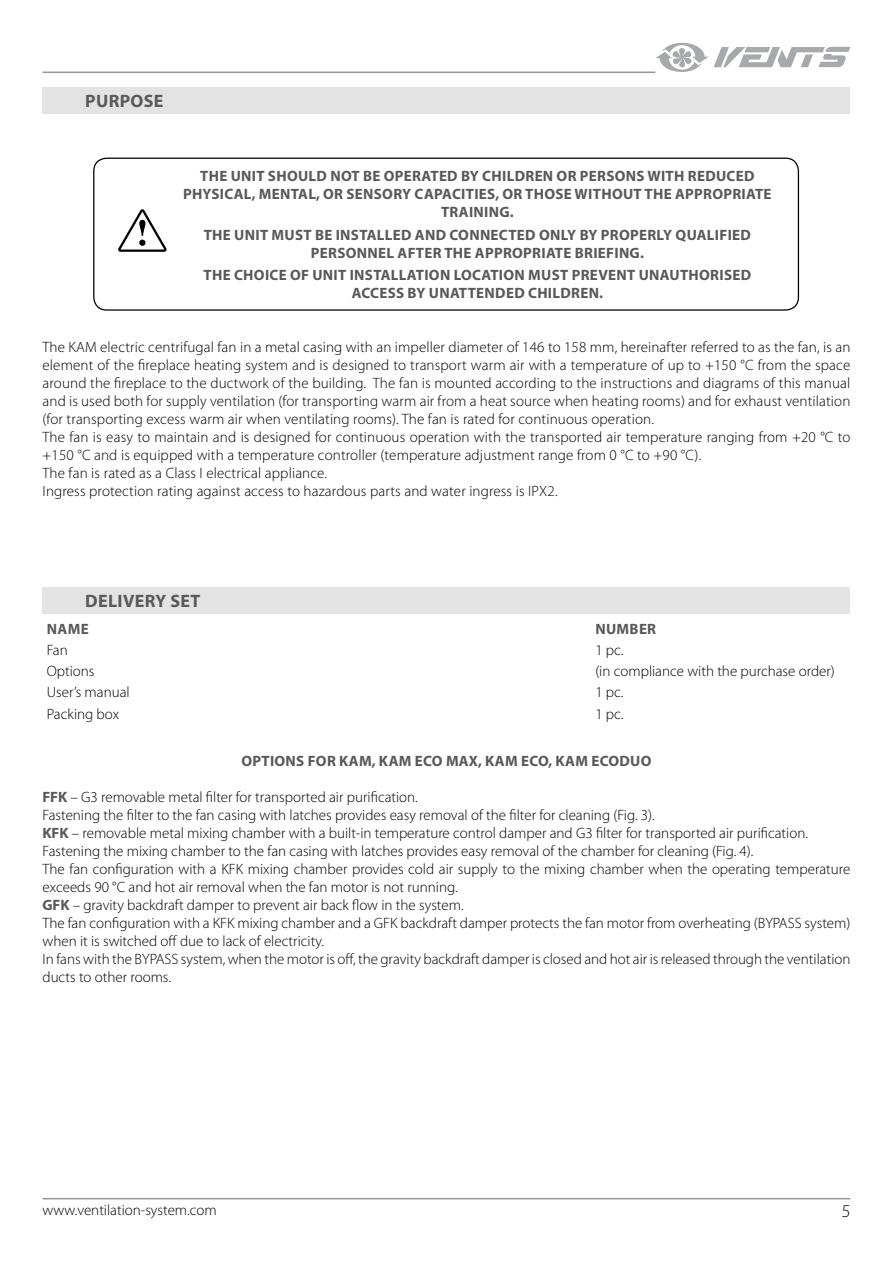
<style>
.page{position:relative;width:893px;height:1263px;background:#fff}
.page>*{position:absolute;margin:0;border:0;box-sizing:border-box;transform-origin:0 0}
.t1{font:700 18px "Myriad Pro";letter-spacing:.02em;color:#595a5c}
.t2{font:300 18px "Myriad Pro";color:#000}
.t3{font:300 15px/18px "Myriad Pro";color:#000}
.t4{font:700 15px/18px "Myriad Pro";letter-spacing:.02em;color:#58595b;text-align:center}
.s1{font-weight:700;color:#58595b}
</style>
<div class="page">
<hr style="left:43px;top:1198px;width:807px;height:1px;background:#939598">
<hr style="left:43px;top:72px;width:612px;height:1px;background:#939598">
<svg style="left:655px;top:43px;width:195px;height:29px"></svg>
<div style="left:93px;top:158px;width:706px;height:153px;border:1px solid #000;border-radius:13px"></div>
<svg style="left:118px;top:209px;width:49px;height:43px"></svg>
<div style="left:43px;top:87px;width:807px;height:27px;background:#e4e3e3"></div>
<div style="left:43px;top:587px;width:807px;height:27px;background:#e4e3e3"></div>
<p class="t1" style="left:85px;top:89px;width:80px">PURPOSE</p>
<p class="t4" style="left:183px;top:167px;width:590px">THE UNIT SHOULD NOT BE OPERATED BY CHILDREN OR PERSONS WITH REDUCED<br>PHYSICAL, MENTAL, OR SENSORY CAPACITIES, OR THOSE WITHOUT THE APPROPRIATE<br>TRAINING.</p>
<p class="t4" style="left:204px;top:225px;width:549px">THE UNIT MUST BE INSTALLED AND CONNECTED ONLY BY PROPERLY QUALIFIED<br>PERSONNEL AFTER THE APPROPRIATE BRIEFING.</p>
<p class="t4" style="left:204px;top:265px;width:549px">THE CHOICE OF UNIT INSTALLATION LOCATION MUST PREVENT UNAUTHORISED<br>ACCESS BY UNATTENDED CHILDREN.</p>
<p class="t3" style="left:43px;top:338px;width:809px">The KAM electric centrifugal fan in a metal casing with an impeller diameter of 146 to 158 mm, hereinafter referred to as the fan, is an element of the fireplace heating system and is designed to transport warm air with a temperature of up to +150 °C from the space around the fireplace to the ductwork of the building. The fan is mounted according to the instructions and diagrams of this manual and is used both for supply ventilation (for transporting warm air from a heat source when heating rooms) and for exhaust ventilation (for transporting excess warm air when ventilating rooms). The fan is rated for continuous operation.<br>The fan is easy to maintain and is designed for continuous operation with the transported air temperature ranging from +20 °C to +150 °C and is equipped with a temperature controller (temperature adjustment range from 0 °C to +90 °C).<br>The fan is rated as a Class I electrical appliance.<br>Ingress protection rating against access to hazardous parts and water ingress is IPX2.</p>
<p class="t1" style="left:85px;top:589px;width:117px">DELIVERY SET</p>
<p class="t4" style="left:47px;top:619px;width:43px">NAME</p>
<p class="t4" style="left:595px;top:619px;width:62px">NUMBER</p>
<p class="t3" style="left:47px;top:641px;width:23px">Fan</p>
<p class="t3" style="left:595px;top:641px;width:30px">1 pc.</p>
<p class="t3" style="left:47px;top:662px;width:49px">Options</p>
<p class="t3" style="left:595px;top:662px;width:241px">(in compliance with the purchase order)</p>
<p class="t3" style="left:47px;top:684px;width:84px">User’s manual</p>
<p class="t3" style="left:595px;top:684px;width:30px">1 pc.</p>
<p class="t3" style="left:47px;top:705px;width:74px">Packing box</p>
<p class="t3" style="left:595px;top:705px;width:30px">1 pc.</p>
<p class="t4" style="left:241px;top:751px;width:412px">OPTIONS FOR KAM, KAM ECO MAX, KAM ECO, KAM ECODUO</p>
<p class="t3" style="left:43px;top:788px;width:809px"><span class="s1">FFK</span> – G3 removable metal filter for transported air purification.<br>Fastening the filter to the fan casing with latches provides easy removal of the filter for cleaning (Fig. 3).<br><span class="s1">KFK</span> – removable metal mixing chamber with a built-in temperature control damper and G3 filter for transported air purification.<br>Fastening the mixing chamber to the fan casing with latches provides easy removal of the chamber for cleaning (Fig. 4).<br>The fan configuration with a KFK mixing chamber provides cold air supply to the mixing chamber when the operating temperature exceeds 90 °С and hot air removal when the fan motor is not running.<br><span class="s1">GFK</span> – gravity backdraft damper to prevent air back flow in the system.<br>The fan configuration with a KFK mixing chamber and a GFK backdraft damper protects the fan motor from overheating (BYPASS system) when it is switched off due to lack of electricity.<br>In fans with the BYPASS system, when the motor is off, the gravity backdraft damper is closed and hot air is released through the ventilation ducts to other rooms.</p>
<p class="t3" style="left:43px;top:1201px;width:176px">www.ventilation-system.com</p>
<p class="t2" style="left:842px;top:1201px;width:10px">5</p>
</div>
